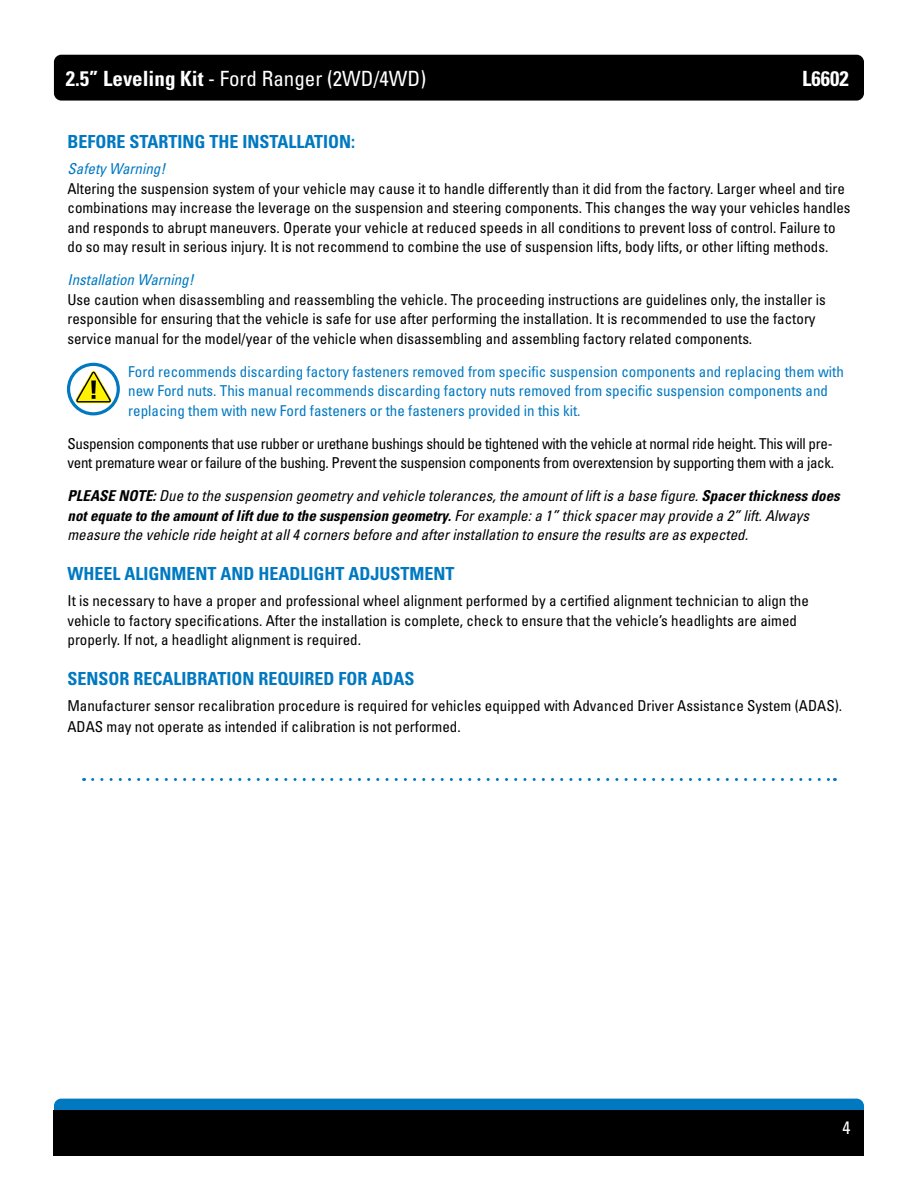
<style>
.page{position:relative;width:918px;height:1188px;background:#fff}
.page>*{position:absolute;margin:0;border:0;box-sizing:border-box;transform-origin:0 0}
.t1{font:condensed 21px "Univers LT Std";color:#fff}
.t2{font:700 condensed 21px "Univers LT Std";color:#fff}
.t3{font:700 condensed 18px "Univers LT Std";color:#0079c1}
.t4{font:condensed 18px "Univers LT Std";color:#fff}
.t5{font:condensed 15px/19.5px "Univers LT Std";color:#000}
.t6{font:italic condensed 15px/19.5px "Univers LT Std";color:#000}
.t7{font:condensed 15px/19.5px "Univers LT Std";color:#0079c1}
.t8{font:condensed 15px/19.5px "Univers LT Std";letter-spacing:-.02em;color:#000}
.t9{font:italic condensed 15px "Univers LT Std";color:#0079c1}
.s1{font-weight:700}
</style>
<div class="page">
<div style="left:54px;top:55px;width:810px;height:46px;background:#000;border-radius:7px"></div>
<div style="left:54px;top:1099px;width:810px;height:45px;background:#0079c1;border-radius:7px"></div>
<div style="left:54px;top:1110px;width:810px;height:46px;background:#000"></div>
<svg style="left:93px;top:778px;width:742px;height:3px"></svg>
<svg style="left:67px;top:363px;width:53px;height:52px"></svg>
<h1 class="t1" style="left:66px;top:65px;width:362px"><span class="s1">2.5” Leveling Kit</span> - Ford Ranger (2WD/4WD)</h1>
<h1 class="t2" style="left:802px;top:65px;width:48px">L6602</h1>
<p class="t3" style="left:68px;top:131px;width:289px">BEFORE STARTING THE INSTALLATION:</p>
<p class="t9" style="left:68px;top:159px;width:99px">Safety Warning!</p>
<p class="t5" style="left:68px;top:178px;width:785px">Altering the suspension system of your vehicle may cause it to handle differently than it did from the factory. Larger wheel and tire combinations may increase the leverage on the suspension and steering components. This changes the way your vehicles handles and responds to abrupt maneuvers. Operate your vehicle at reduced speeds in all conditions to prevent loss of control. Failure to do so may result in serious injury. It is not recommend to combine the use of suspension lifts, body lifts, or other lifting methods.</p>
<p class="t9" style="left:68px;top:270px;width:128px">Installation Warning!</p>
<p class="t5" style="left:68px;top:289px;width:760px">Use caution when disassembling and reassembling the vehicle. The proceeding instructions are guidelines only, the installer is responsible for ensuring that the vehicle is safe for use after performing the installation. It is recommended to use the factory service manual for the model/year of the vehicle when disassembling and assembling factory related components.</p>
<p class="t7" style="left:128px;top:361px;width:717px">Ford recommends discarding factory fasteners removed from specific suspension components and replacing them with new Ford nuts. This manual recommends discarding factory nuts removed from specific suspension components and replacing them with new Ford fasteners or the fasteners provided in this kit.</p>
<p class="t8" style="left:68px;top:433px;width:768px">Suspension components that use rubber or urethane bushings should be tightened with the vehicle at normal ride height. This will pre&shy;vent premature wear or failure of the bushing. Prevent the suspension components from overextension by supporting them with a jack.</p>
<p class="t6" style="left:68px;top:486px;width:774px"><span class="s1">PLEASE NOTE:</span> Due to the suspension geometry and vehicle tolerances, the amount of lift is a base figure. <span class="s1">Spacer thickness does not equate to the amount of lift due to the suspension geometry.</span> For example: a 1” thick spacer may provide a 2” lift. Always measure the vehicle ride height at all 4 corners before and after installation to ensure the results are as expected.</p>
<p class="t3" style="left:68px;top:563px;width:388px">WHEEL ALIGNMENT AND HEADLIGHT ADJUSTMENT</p>
<p class="t5" style="left:68px;top:591px;width:743px">It is necessary to have a proper and professional wheel alignment performed by a certified alignment technician to align the vehicle to factory specifications. After the installation is complete, check to ensure that the vehicle’s headlights are aimed properly. If not, a headlight alignment is required.</p>
<p class="t3" style="left:68px;top:668px;width:348px">SENSOR RECALIBRATION REQUIRED FOR ADAS</p>
<p class="t5" style="left:68px;top:695px;width:776px;line-height:21px">Manufacturer sensor recalibration procedure is required for vehicles equipped with Advanced Driver Assistance System (ADAS).<br>ADAS may not operate as intended if calibration is not performed.</p>
<p class="t4" style="left:843px;top:1116px;width:9px">4</p>
</div>
